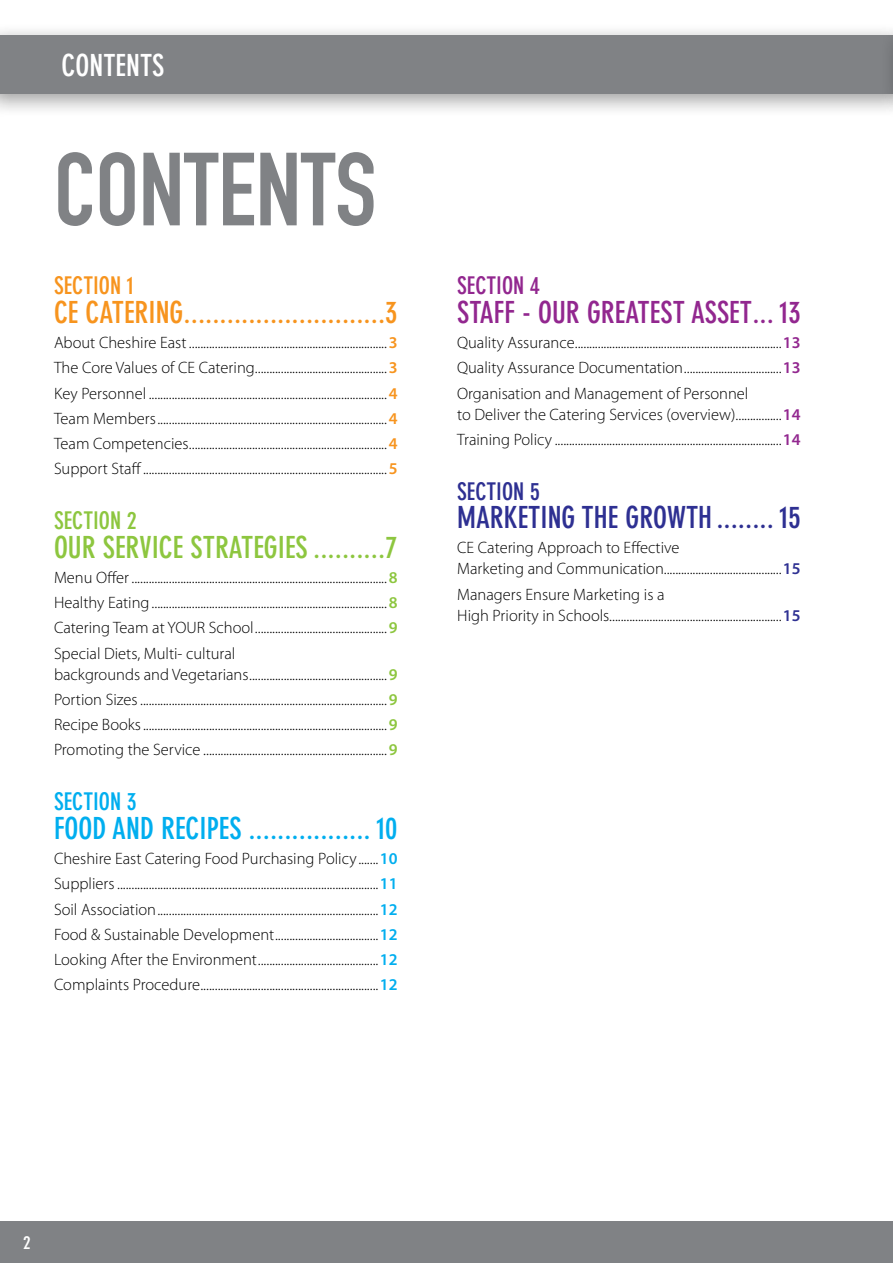
<style>
.page{position:relative;width:893px;height:1263px;background:#fff}
.page>*{position:absolute;margin:0;border:0;box-sizing:border-box;transform-origin:0 0}
.t1{font:102px "DIN Engschrift";color:#808285}
.t2{font:700 condensed 30px "DIN Neuzeit Grotesk";color:#f7941e}
.t3{font:700 condensed 30px "DIN Neuzeit Grotesk";color:#00aeef}
.t4{font:700 condensed 30px "DIN Neuzeit Grotesk";color:#8dc63f}
.t5{font:700 condensed 30px "DIN Neuzeit Grotesk";color:#2e3092}
.t6{font:700 condensed 30px "DIN Neuzeit Grotesk";color:#92278f}
.t7{font:700 condensed 30px "DIN Neuzeit Grotesk";color:#fff}
.t8{font:700 condensed 24px "DIN Neuzeit Grotesk";color:#f7941e}
.t9{font:700 condensed 24px "DIN Neuzeit Grotesk";color:#8dc63f}
.t10{font:700 condensed 24px "DIN Neuzeit Grotesk";color:#00aeef}
.t11{font:700 condensed 24px "DIN Neuzeit Grotesk";color:#92278f}
.t12{font:700 condensed 24px "DIN Neuzeit Grotesk";color:#2e3092}
.t13{font:700 condensed 18px "DIN Neuzeit Grotesk";color:#fff}
.t14{font:300 16.5px/25.2px "Myriad Pro";color:#000;text-align:justify}
.s1{font-weight:600;color:#f7941e}
.s2{font-weight:600;color:#8dc63f}
.s3{font-weight:600;color:#00aeef}
.s4{font-weight:600;color:#92278f}
.s5{font-weight:600;color:#2e3092}
</style>
<div class="page">
<div style="left:0;top:23px;width:893px;height:95px;background:#000;opacity:.4"></div>
<div style="left:0;top:35px;width:893px;height:59px;background:#808285"></div>
<div style="left:0;top:1222px;width:893px;height:41px;background:#808285"></div>
<div style="left:880px;top:23px;width:13px;height:95px;background:#000;opacity:.4"></div>
<hr style="left:892px;top:35px;width:1px;height:59px;background:#f7941e">
<h2 class="t7" style="left:62px;top:48px;width:104px">CONTENTS</h2>
<h1 class="t1" style="left:54px;top:130px;width:324px">CONTENTS</h1>
<h3 class="t8" style="left:54px;top:272px;width:20px">SECTION</h3>
<h3 class="t8" style="left:127px;top:272px;width:9px">1</h3>
<h2 class="t2" style="left:54px;top:295px;width:59px">CE CATERING</h2>
<h2 class="t2" style="left:184px;top:295px;width:215px">............................3</h2>
<p class="t14" style="left:54px;top:330px;width:345px">About Cheshire East.....................................................................<span class="s1">3<br></span>The Core Values of CE Catering..............................................<span class="s1">3<br></span>Key Personnel ...................................................................................<span class="s1">4<br></span>Team Members................................................................................<span class="s1">4<br></span>Team Competencies.....................................................................<span class="s1">4<br></span>Support Staff.....................................................................................<span class="s1">5</span></p>
<h3 class="t9" style="left:54px;top:507px;width:20px">SECTION</h3>
<h3 class="t9" style="left:127px;top:507px;width:11px">2</h3>
<h2 class="t4" style="left:54px;top:530px;width:162px">OUR SERVICE STRATEGIES</h2>
<h2 class="t4" style="left:313px;top:530px;width:86px">..........7</h2>
<p class="t14" style="left:54px;top:565px;width:345px">Menu Offer.........................................................................................<span class="s2">8<br></span>Healthy Eating..................................................................................<span class="s2">8<br></span>Catering Team at YOUR School..............................................<span class="s2">9<br></span>Special Diets, Multi- cultural</p>
<p class="t14" style="left:54px;top:661px;width:345px">backgrounds and Vegetarians................................................<span class="s2">9<br></span>Portion Sizes ......................................................................................<span class="s2">9<br></span>Recipe Books.....................................................................................<span class="s2">9<br></span>Promoting the Service ................................................................<span class="s2">9</span></p>
<h3 class="t10" style="left:54px;top:788px;width:20px">SECTION</h3>
<h3 class="t10" style="left:127px;top:788px;width:11px">3</h3>
<h2 class="t3" style="left:54px;top:811px;width:345px">FOOD AND RECIPES ................. 10</h2>
<p class="t14" style="left:54px;top:846px;width:345px">Cheshire East Catering Food Purchasing Policy.......<span class="s3">10<br></span>Suppliers ...........................................................................................<span class="s3">11<br></span>Soil Association.............................................................................<span class="s3">12<br></span>Food &amp; Sustainable Development....................................<span class="s3">12<br></span>Looking After the Environment..........................................<span class="s3">12<br></span>Complaints Procedure..............................................................<span class="s3">12</span></p>
<h3 class="t11" style="left:457px;top:272px;width:20px">SECTION</h3>
<h3 class="t11" style="left:530px;top:272px;width:11px">4</h3>
<h2 class="t6" style="left:457px;top:295px;width:25px">STAFF</h2>
<h2 class="t6" style="left:522px;top:295px;width:92px">- OUR GREATEST</h2>
<h2 class="t6" style="left:691px;top:295px;width:111px">ASSET... 13</h2>
<p class="t14" style="left:457px;top:330px;width:345px">Quality Assurance........................................................................<span class="s4">13<br></span>Quality Assurance Documentation..................................<span class="s4">13<br></span>Organisation and Management of Personnel</p>
<p class="t14" style="left:457px;top:401px;width:345px">to Deliver the Catering Services (overview)................<span class="s4">14<br></span>Training Policy ...............................................................................<span class="s4">14</span></p>
<h3 class="t12" style="left:457px;top:477px;width:20px">SECTION</h3>
<h3 class="t12" style="left:530px;top:477px;width:11px">5</h3>
<h2 class="t5" style="left:457px;top:500px;width:73px">MARKETING</h2>
<h2 class="t5" style="left:582px;top:500px;width:221px">THE GROWTH ........ 15</h2>
<p class="t14" style="left:457px;top:537px;width:345px;line-height:21px">CE Catering Approach to Effective<br>Marketing and Communication.........................................<span class="s5">15</span></p>
<p class="t14" style="left:457px;top:583px;width:345px;line-height:21px">Managers Ensure Marketing is a<br>High Priority in Schools............................................................<span class="s5">15</span></p>
<p class="t13" style="left:23px;top:1232px;width:9px">2</p>
</div>
